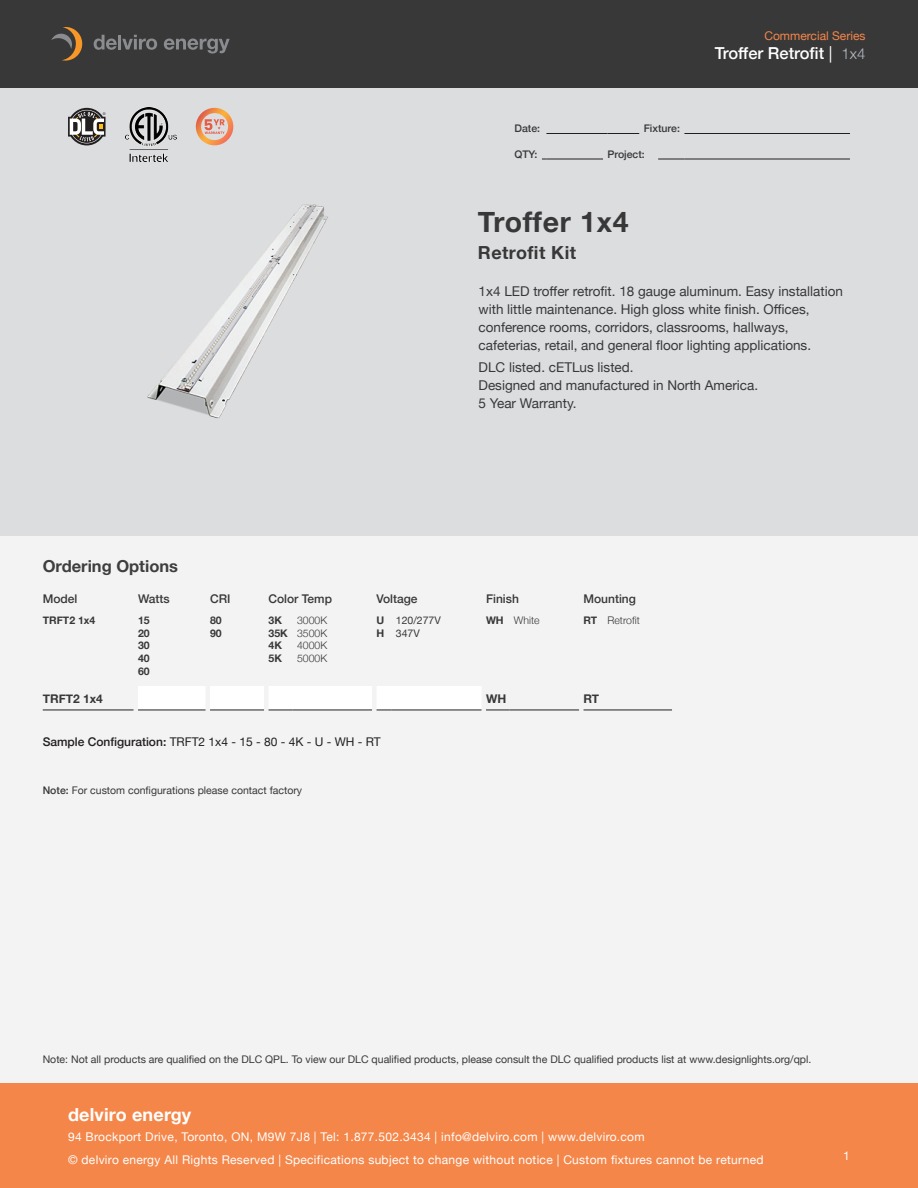
<style>
.page{position:relative;width:918px;height:1188px;background:#f3f3f3}
.page>*{position:absolute;margin:0;border:0;box-sizing:border-box;transform-origin:0 0}
.t1{font:700 28.5px "Helvetica Neue";letter-spacing:.025em;color:#383839}
.t2{font:700 18px "Helvetica Neue";letter-spacing:.01em;color:#fff}
.t3{font:700 18px "Helvetica Neue";letter-spacing:.025em;color:#383839}
.t4{font:500 16.5px "Helvetica Neue";color:#fff}
.t5{font:700 16.5px "Helvetica Neue";color:#3e3e3f}
.t6{font:13.5px/18px "Helvetica Neue";color:#383839}
.t7{font:12px "Helvetica Neue";letter-spacing:.025em;color:#fff}
.t8{font:12px "Helvetica Neue";color:#231f20}
.t9{font:500 12px "Helvetica Neue";color:#383839}
.t10{font:12px "Helvetica Neue";color:#f58649}
.t11{font:700 12px "Helvetica Neue";color:#383839}
.t12{font:10.5px "Helvetica Neue";color:#383839}
.t13{font:700 10.5px "Helvetica Neue";color:#383839}
.t14{font:300 10.5px "Helvetica Neue";color:#383839}
.t15{font:500 10.5px "Helvetica Neue";color:#383839}
.s1{font-weight:400}
.s2{font-weight:300;font-size:15px;color:#b5bbc0}
.s3{font-weight:500}
</style>
<div class="page">
<div style="left:0;top:88px;width:918px;height:448px;background:#dcdddf"></div>
<hr style="left:546px;top:159px;width:57px;height:1px;background:#231f20">
<svg style="left:658px;top:159px;width:26px;height:1px"></svg>
<hr style="left:684px;top:159px;width:166px;height:1px;background:#231f20">
<hr style="left:546px;top:133px;width:57px;height:1px;background:#231f20">
<hr style="left:608px;top:133px;width:31px;height:1px;background:#231f20">
<hr style="left:684px;top:133px;width:166px;height:1px;background:#231f20">
<img style="left:125px;top:108px;width:51px;height:54px">
<svg style="left:196px;top:108px;width:37px;height:37px"></svg>
<svg style="left:68px;top:108px;width:38px;height:37px"></svg>
<hr style="left:43px;top:710px;width:91px;height:1px;background:#231f20">
<svg style="left:138px;top:686px;width:371px;height:25px"></svg>
<hr style="left:509px;top:710px;width:70px;height:1px;background:#231f20">
<svg style="left:584px;top:710px;width:19px;height:1px"></svg>
<hr style="left:603px;top:710px;width:69px;height:1px;background:#231f20">
<img style="left:147px;top:204px;width:181px;height:215px">
<div style="left:0;top:1084px;width:918px;height:104px;background:#f58649"></div>
<div style="left:0;top:0;width:918px;height:88px;background:#383839"></div>
<svg style="left:51px;top:27px;width:32px;height:34px"></svg>
<svg style="left:94px;top:35px;width:63px;height:15px"></svg>
<svg style="left:164px;top:39px;width:66px;height:15px"></svg>
<p class="t15" style="left:514px;top:120px;width:27px">Date:</p>
<p class="t15" style="left:644px;top:120px;width:38px">Fixture:</p>
<p class="t15" style="left:514px;top:145px;width:24px">QTY:</p>
<p class="t15" style="left:607px;top:145px;width:39px">Project:</p>
<p class="t10" style="left:764px;top:27px;width:103px">Commercial Series</p>
<p class="t4" style="left:715px;top:40px;width:152px">Troffer Retrofit <span class="s1">|</span> <span class="s2">1x4</span></p>
<p class="t1" style="left:478px;top:200px;width:152px">Troffer 1x4</p>
<p class="t3" style="left:478px;top:239px;width:100px">Retrofit Kit</p>
<p class="t6" style="left:479px;top:283px;width:366px">1x4 LED troffer retrofit. 18 gauge aluminum. Easy installation with little maintenance. High gloss white finish. Offices, conference rooms, corridors, classrooms, hallways, cafeterias, retail, and general floor lighting applications.</p>
<p class="t6" style="left:479px;top:359px;width:157px">DLC listed. cETLus listed.</p>
<p class="t6" style="left:479px;top:377px;width:281px">Designed and manufactured in North America.</p>
<p class="t6" style="left:479px;top:395px;width:100px">5 Year Warranty.</p>
<p class="t5" style="left:43px;top:553px;width:137px">Ordering Options</p>
<p class="t9" style="left:43px;top:589px;width:36px">Model</p>
<p class="t9" style="left:138px;top:589px;width:33px">Watts</p>
<p class="t9" style="left:210px;top:589px;width:22px">CRI</p>
<p class="t9" style="left:269px;top:589px;width:65px">Color Temp</p>
<p class="t9" style="left:377px;top:589px;width:43px">Voltage</p>
<p class="t9" style="left:486px;top:589px;width:34px">Finish</p>
<p class="t9" style="left:584px;top:589px;width:54px">Mounting</p>
<p class="t13" style="left:43px;top:612px;width:54px">TRFT2 1x4</p>
<p class="t13" style="left:138px;top:612px;width:13px">15</p>
<p class="t13" style="left:138px;top:625px;width:13px">20</p>
<p class="t13" style="left:138px;top:637px;width:13px">30</p>
<p class="t13" style="left:138px;top:650px;width:13px">40</p>
<p class="t13" style="left:138px;top:663px;width:13px">60</p>
<p class="t12" style="left:396px;top:613px;width:46px">120/277V</p>
<p class="t12" style="left:396px;top:625px;width:25px">347V</p>
<p class="t13" style="left:486px;top:612px;width:19px">WH</p>
<p class="t14" style="left:514px;top:612px;width:27px">White</p>
<p class="t13" style="left:584px;top:612px;width:15px">RT</p>
<p class="t14" style="left:608px;top:612px;width:34px">Retrofit</p>
<p class="t14" style="left:297px;top:612px;width:32px">3000K</p>
<p class="t14" style="left:297px;top:624px;width:32px">3500K</p>
<p class="t14" style="left:297px;top:637px;width:32px">4000K</p>
<p class="t14" style="left:297px;top:650px;width:32px">5000K</p>
<p class="t13" style="left:210px;top:612px;width:13px">80</p>
<p class="t13" style="left:210px;top:625px;width:13px">90</p>
<p class="t13" style="left:269px;top:612px;width:15px">3K</p>
<p class="t13" style="left:269px;top:625px;width:21px">35K</p>
<p class="t13" style="left:269px;top:637px;width:15px">4K</p>
<p class="t13" style="left:269px;top:650px;width:15px">5K</p>
<p class="t13" style="left:377px;top:612px;width:9px">U</p>
<p class="t13" style="left:377px;top:625px;width:9px">H</p>
<p class="t11" style="left:43px;top:689px;width:62px">TRFT2 1x4</p>
<p class="t11" style="left:486px;top:689px;width:22px">WH</p>
<p class="t11" style="left:584px;top:689px;width:17px">RT</p>
<p class="t8" style="left:43px;top:733px;width:340px"><span class="s3">Sample Configuration:</span> TRFT2 1x4 - 15 - 80 - 4K - U - WH - RT</p>
<p class="t12" style="left:43px;top:783px;width:261px"><span class="s3">Note:</span> For custom configurations please contact factory</p>
<p class="t12" style="left:43px;top:1051px;width:770px">Note: Not all products are qualified on the DLC QPL. To view our DLC qualified products, please consult the DLC qualified products list at www.designlights.org/qpl.</p>
<h2 class="t2" style="left:68px;top:1100px;width:125px">delviro energy</h2>
<p class="t7" style="left:68px;top:1151px;width:697px">© delviro energy All Rights Reserved | Specifications subject to change without notice | Custom fixtures cannot be returned</p>
<p class="t7" style="left:68px;top:1128px;width:578px">94 Brockport Drive, Toronto, ON, M9W 7J8 | Tel: 1.877.502.3434 | info@delviro.com | www.delviro.com</p>
<p class="t7" style="left:843px;top:1147px;width:8px">1</p>
</div>
